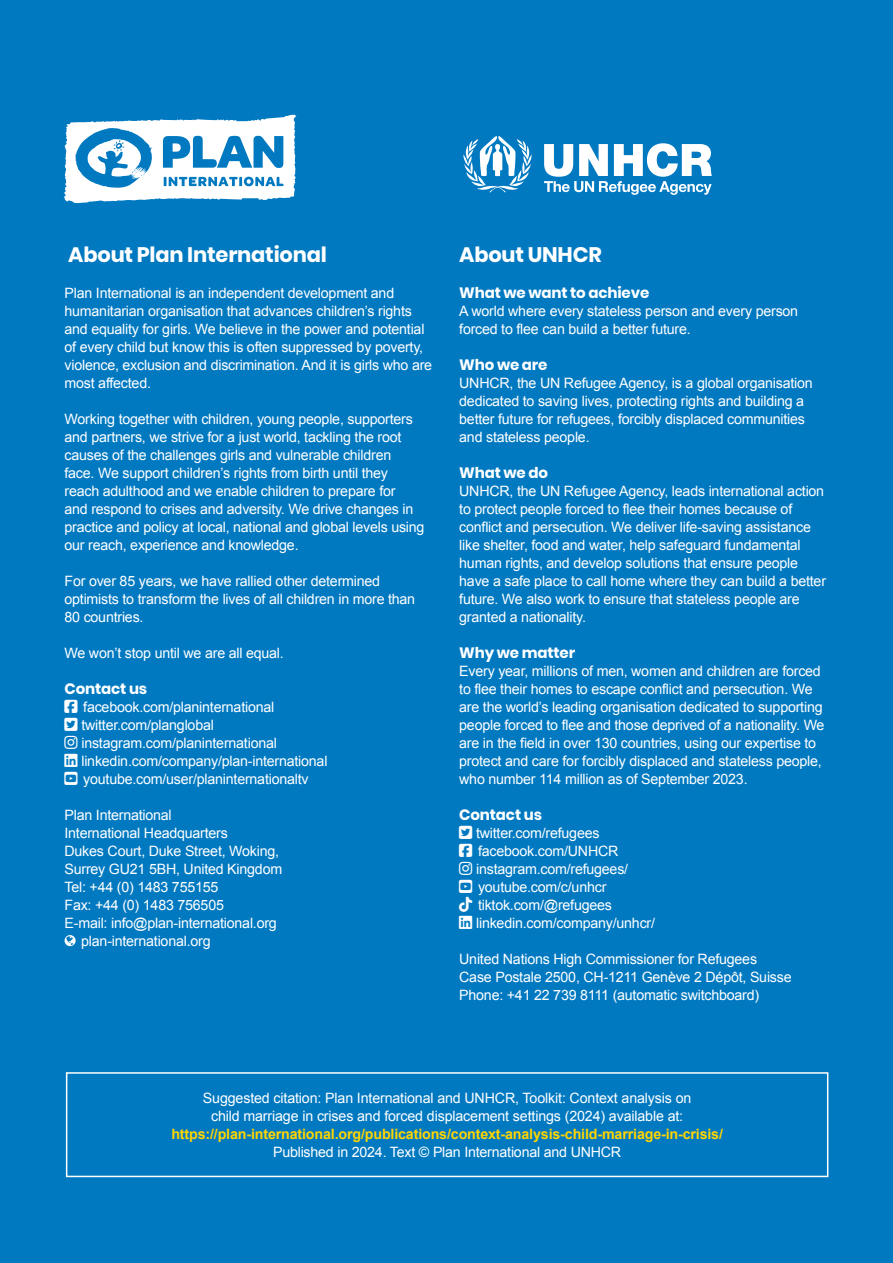
<style>
.page{position:relative;width:893px;height:1263px;background:#0079c1}
.page>*{position:absolute;margin:0;border:0;box-sizing:border-box;transform-origin:0 0}
.t1{font:700 21px "Poppins";letter-spacing:-.01em;color:#fff}
.t2{font:700 15px "Poppins";letter-spacing:-.01em;color:#fff}
.t3{font:14.25px/18px "Arial";letter-spacing:-.015em;color:#fff}
.t4{font:700 14.25px "Arial";letter-spacing:-.01em;color:#ffd500}
</style>
<div class="page">
<svg style="left:65px;top:935px;width:11px;height:11px"></svg>
<div style="left:66px;top:1072px;width:762px;height:105px;border:2px solid #fff"></div>
<svg style="left:64px;top:115px;width:232px;height:88px"></svg>
<svg style="left:463px;top:136px;width:249px;height:59px"></svg>
<h1 class="t1" style="left:68px;top:243px;width:260px">About Plan International</h1>
<p class="t3" style="left:65px;top:284px;width:369px">Plan International is an independent development and humanitarian organisation that advances children’s rights and equality for girls. We believe in the power and potential of every child but know this is often suppressed by poverty, violence, exclusion and discrimination. And it is girls who are most affected.</p>
<p class="t3" style="left:65px;top:410px;width:362px">Working together with children, young people, supporters and partners, we strive for a just world, tackling the root causes of the challenges girls and vulnerable children face. We support children’s rights from birth until they reach adulthood and we enable children to prepare for<br>and respond to crises and adversity. We drive changes in practice and policy at local, national and global levels using our reach, experience and knowledge.</p>
<p class="t3" style="left:65px;top:572px;width:352px">For over 85 years, we have rallied other determined optimists to transform the lives of all children in more than<br>80 countries.</p>
<p class="t3" style="left:65px;top:644px;width:221px">We won’t stop until we are all equal.</p>
<p class="t2" style="left:65px;top:680px;width:84px">Contact us</p>
<p class="t3" style="left:81px;top:698px;width:248px">facebook.com/planinternational twitter.com/planglobal instagram.com/planinternational linkedin.com/company/plan-international youtube.com/user/planinternationaltv</p>
<p class="t3" style="left:65px;top:806px;width:109px">Plan International</p>
<p class="t3" style="left:65px;top:824px;width:165px">International Headquarters</p>
<p class="t3" style="left:65px;top:842px;width:216px">Dukes Court, Duke Street, Woking,</p>
<p class="t3" style="left:65px;top:860px;width:219px">Surrey GU21 5BH, United Kingdom</p>
<p class="t3" style="left:65px;top:878px;width:155px">Tel: +44 (0) 1483 755155</p>
<p class="t3" style="left:65px;top:896px;width:161px">Fax: +44 (0) 1483 756505</p>
<p class="t3" style="left:65px;top:914px;width:214px">E-mail: info@plan-international.org</p>
<p class="t3" style="left:81px;top:932px;width:131px">plan-international.org</p>
<h1 class="t1" style="left:459px;top:243px;width:144px">About UNHCR</h1>
<p class="t2" style="left:459px;top:284px;width:192px">What we want to achieve</p>
<p class="t3" style="left:459px;top:302px;width:340px">A world where every stateless person and every person forced to flee can build a better future.</p>
<p class="t2" style="left:459px;top:356px;width:90px">Who we are</p>
<p class="t3" style="left:459px;top:374px;width:355px">UNHCR, the UN Refugee Agency, is a global organisation dedicated to saving lives, protecting rights and building a better future for refugees, forcibly displaced communities and stateless people.</p>
<p class="t2" style="left:459px;top:464px;width:90px">What we do</p>
<p class="t3" style="left:459px;top:482px;width:368px">UNHCR, the UN Refugee Agency, leads international action to protect people forced to flee their homes because of conflict and persecution. We deliver life-saving assistance like shelter, food and water, help safeguard fundamental human rights, and develop solutions that ensure people have a safe place to call home where they can build a better future. We also work to ensure that stateless people are granted a nationality.</p>
<p class="t2" style="left:459px;top:644px;width:117px">Why we matter</p>
<p class="t3" style="left:459px;top:662px;width:367px">Every year, millions of men, women and children are forced to flee their homes to escape conflict and persecution. We are the world’s leading organisation dedicated to supporting people forced to flee and those deprived of a nationality. We are in the field in over 130 countries, using our expertise to protect and care for forcibly displaced and stateless people, who number 114 million as of September 2023.</p>
<p class="t2" style="left:459px;top:806px;width:84px">Contact us</p>
<p class="t3" style="left:476px;top:824px;width:180px">twitter.com/refugees facebook.com/UNHCR instagram.com/refugees/ youtube.com/c/unhcr tiktok.com/@refugees linkedin.com/company/unhcr/</p>
<p class="t3" style="left:459px;top:950px;width:334px">United Nations High Commissioner for Refugees<br>Case Postale 2500, CH-1211 Genève 2 Dépôt, Suisse<br>Phone: +41 22 739 8111 (automatic switchboard)</p>
<p class="t3" style="left:203px;top:1089px;width:490px;text-align:center">Suggested citation: Plan International and UNHCR, Toolkit: Context analysis on child marriage in crises and forced displacement settings (2024) available at:</p>
<p class="t4" style="left:171px;top:1124px;width:553px">https://plan-international.org/publications/context-analysis-child-marriage-in-crisis/</p>
<p class="t3" style="left:273px;top:1143px;width:350px">Published in 2024. Text © Plan International and UNHCR</p>
</div>
